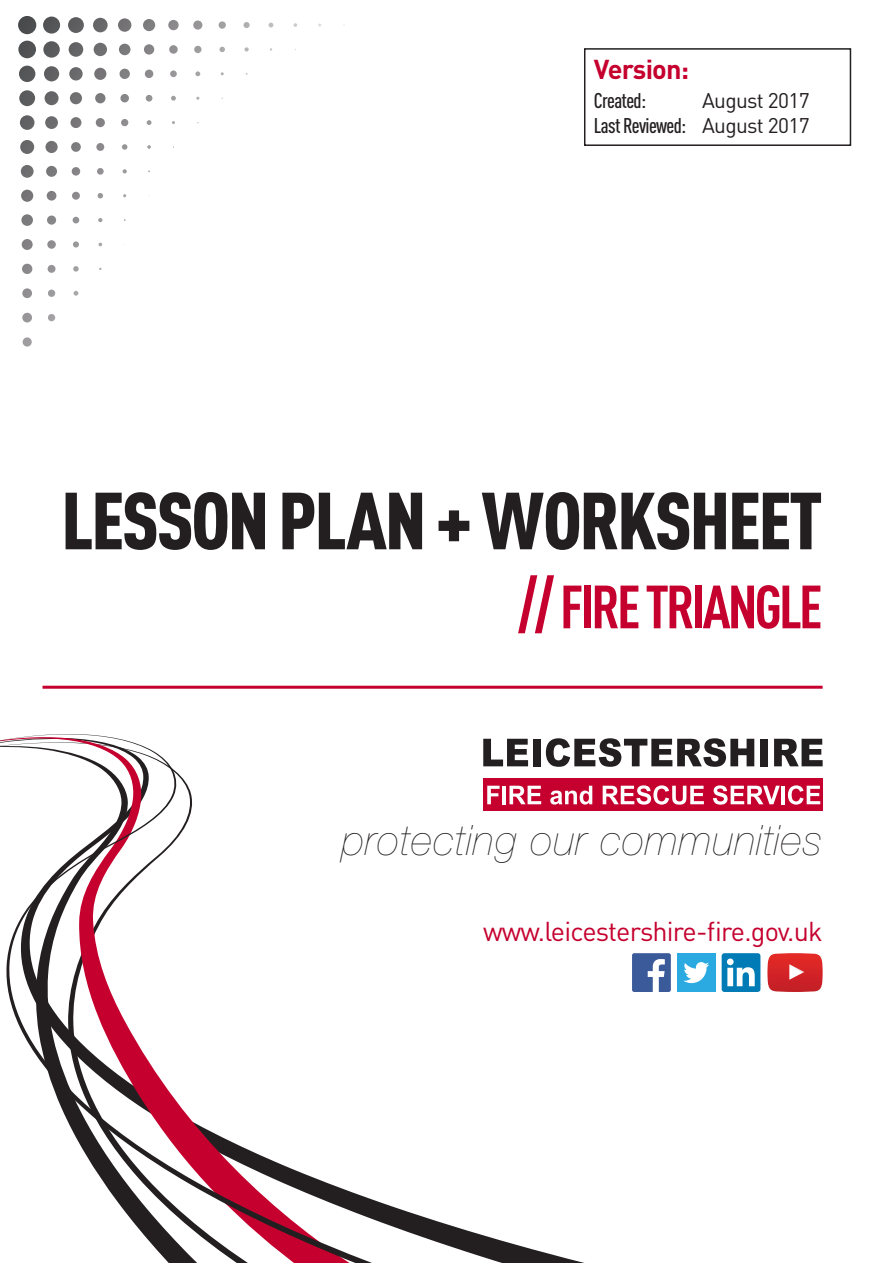
<style>
.page{position:relative;width:893px;height:1263px;background:#fff}
.page>*{position:absolute;margin:0;border:0;box-sizing:border-box;transform-origin:0 0}
.t1{font:900 condensed 79.5px "DIN Pro";letter-spacing:-.03em;color:#231f20}
.t2{font:700 condensed 60px "DIN Pro";letter-spacing:-.05em;color:#c5002e}
.t3{font:italic 200 42px "Helvetica Neue";letter-spacing:.025em;color:#231f20}
.t4{font:27px "DIN Pro";letter-spacing:-.03em;color:#c5002e}
.t5{font:700 27px "DIN Pro";letter-spacing:-.03em;color:#c5002e}
.t6{font:500 condensed 21px "DIN Pro";letter-spacing:-.03em;color:#231f20}
.t7{font:21px "DIN Pro";letter-spacing:-.03em;color:#231f20}
.s1{font-weight:400;font-stretch:normal}
.s2{font-size:67.5px}
</style>
<div class="page">
<hr style="left:43px;top:686px;width:780px;height:3px;background:#c5002e">
<div style="left:722px;top:953px;width:38px;height:39px;background:#007bb6;border-radius:3px"></div>
<svg style="left:727px;top:958px;width:28px;height:28px"></svg>
<svg style="left:767px;top:953px;width:56px;height:39px;background:#d83f41"></svg>
<div style="left:677px;top:953px;width:39px;height:39px;background:#2aaae1"></div>
<svg style="left:683px;top:962px;width:26px;height:21px"></svg>
<div style="left:632px;top:953px;width:39px;height:39px;background:#3b5a9a;border-radius:2px"></div>
<svg style="left:648px;top:959px;width:17px;height:33px"></svg>
<svg style="left:0;top:734px;width:521px;height:529px"></svg>
<svg style="left:23px;top:337px;width:9px;height:10px"></svg>
<svg style="left:48px;top:314px;width:7px;height:7px"></svg>
<svg style="left:22px;top:313px;width:10px;height:9px"></svg>
<svg style="left:74px;top:291px;width:4px;height:5px"></svg>
<svg style="left:48px;top:290px;width:7px;height:7px"></svg>
<svg style="left:22px;top:288px;width:10px;height:10px"></svg>
<svg style="left:73px;top:266px;width:6px;height:6px"></svg>
<svg style="left:48px;top:265px;width:8px;height:8px"></svg>
<svg style="left:22px;top:264px;width:10px;height:10px"></svg>
<svg style="left:73px;top:241px;width:6px;height:7px"></svg>
<svg style="left:47px;top:240px;width:9px;height:9px"></svg>
<svg style="left:22px;top:239px;width:11px;height:11px"></svg>
<svg style="left:98px;top:218px;width:4px;height:4px"></svg>
<svg style="left:73px;top:217px;width:6px;height:6px"></svg>
<svg style="left:47px;top:216px;width:9px;height:9px"></svg>
<svg style="left:21px;top:214px;width:12px;height:12px"></svg>
<svg style="left:98px;top:193px;width:5px;height:5px"></svg>
<svg style="left:72px;top:192px;width:8px;height:8px"></svg>
<svg style="left:47px;top:191px;width:9px;height:10px"></svg>
<svg style="left:21px;top:190px;width:12px;height:12px"></svg>
<svg style="left:123px;top:169px;width:4px;height:4px"></svg>
<svg style="left:97px;top:168px;width:7px;height:7px"></svg>
<svg style="left:72px;top:167px;width:8px;height:9px"></svg>
<svg style="left:46px;top:166px;width:11px;height:11px"></svg>
<svg style="left:21px;top:165px;width:13px;height:13px"></svg>
<svg style="left:147px;top:145px;width:4px;height:4px"></svg>
<svg style="left:122px;top:144px;width:5px;height:6px"></svg>
<svg style="left:96px;top:143px;width:8px;height:8px"></svg>
<svg style="left:71px;top:142px;width:10px;height:10px"></svg>
<svg style="left:45px;top:141px;width:13px;height:12px"></svg>
<div style="left:20px;top:140px;width:14px;height:14px;background:#686869;border-radius:7px"></div>
<svg style="left:147px;top:120px;width:5px;height:5px"></svg>
<svg style="left:121px;top:119px;width:7px;height:7px"></svg>
<svg style="left:96px;top:118px;width:9px;height:9px"></svg>
<svg style="left:70px;top:117px;width:11px;height:11px"></svg>
<svg style="left:45px;top:116px;width:13px;height:13px"></svg>
<div style="left:20px;top:115px;width:14px;height:15px;background:#616163;border-radius:7px"></div>
<svg style="left:171px;top:96px;width:5px;height:5px"></svg>
<svg style="left:146px;top:95px;width:6px;height:7px"></svg>
<svg style="left:120px;top:94px;width:9px;height:8px"></svg>
<svg style="left:95px;top:93px;width:10px;height:10px"></svg>
<svg style="left:70px;top:92px;width:12px;height:12px"></svg>
<div style="left:45px;top:91px;width:14px;height:14px;background:#666668;border-radius:7px"></div>
<svg style="left:19px;top:90px;width:16px;height:16px"></svg>
<svg style="left:195px;top:71px;width:5px;height:5px"></svg>
<svg style="left:170px;top:70px;width:7px;height:7px"></svg>
<svg style="left:145px;top:70px;width:8px;height:8px"></svg>
<svg style="left:120px;top:69px;width:10px;height:10px"></svg>
<svg style="left:94px;top:68px;width:12px;height:12px"></svg>
<svg style="left:69px;top:67px;width:14px;height:14px"></svg>
<div style="left:44px;top:66px;width:15px;height:15px;background:#606062;border-radius:8px"></div>
<div style="left:19px;top:66px;width:16px;height:16px;background:#565759;border-radius:8px"></div>
<svg style="left:244px;top:47px;width:5px;height:5px"></svg>
<svg style="left:219px;top:47px;width:6px;height:5px"></svg>
<svg style="left:194px;top:46px;width:7px;height:7px"></svg>
<svg style="left:169px;top:45px;width:9px;height:9px"></svg>
<svg style="left:144px;top:44px;width:10px;height:11px"></svg>
<svg style="left:119px;top:44px;width:11px;height:11px"></svg>
<svg style="left:94px;top:43px;width:13px;height:13px"></svg>
<div style="left:69px;top:42px;width:14px;height:15px;background:#646566;border-radius:7px"></div>
<svg style="left:43px;top:41px;width:17px;height:17px"></svg>
<div style="left:18px;top:41px;width:18px;height:17px;background:#525254;border-radius:9px"></div>
<svg style="left:294px;top:23px;width:3px;height:4px"></svg>
<svg style="left:269px;top:23px;width:4px;height:5px"></svg>
<svg style="left:244px;top:22px;width:6px;height:6px"></svg>
<svg style="left:219px;top:21px;width:7px;height:8px"></svg>
<svg style="left:193px;top:21px;width:9px;height:9px"></svg>
<svg style="left:168px;top:20px;width:11px;height:10px"></svg>
<svg style="left:143px;top:19px;width:12px;height:12px"></svg>
<svg style="left:118px;top:18px;width:13px;height:14px"></svg>
<div style="left:93px;top:18px;width:15px;height:14px;background:#68686a;border-radius:7px"></div>
<svg style="left:68px;top:17px;width:16px;height:16px"></svg>
<svg style="left:43px;top:17px;width:17px;height:17px"></svg>
<div style="left:18px;top:16px;width:18px;height:18px;background:#4a4c4e;border-radius:9px"></div>
<svg style="left:483px;top:739px;width:45px;height:27px"></svg>
<div style="left:533px;top:739px;width:8px;height:27px;background:#231f20"></div>
<svg style="left:546px;top:738px;width:208px;height:29px"></svg>
<div style="left:760px;top:739px;width:8px;height:27px;background:#231f20"></div>
<svg style="left:774px;top:739px;width:49px;height:27px"></svg>
<div style="left:483px;top:778px;width:340px;height:33px;background:#c5002e"></div>
<svg style="left:487px;top:786px;width:13px;height:18px"></svg>
<hr style="left:502px;top:786px;width:4px;height:18px;background:#fff">
<svg style="left:509px;top:786px;width:32px;height:18px"></svg>
<svg style="left:550px;top:786px;width:42px;height:18px"></svg>
<svg style="left:603px;top:785px;width:101px;height:20px"></svg>
<svg style="left:713px;top:785px;width:67px;height:20px"></svg>
<hr style="left:781px;top:786px;width:4px;height:18px;background:#fff">
<svg style="left:788px;top:785px;width:32px;height:20px"></svg>
<div style="left:584px;top:48px;width:267px;height:98px;border:2px solid #231f20"></div>
<p class="t5" style="left:594px;top:51px;width:97px">Version:</p>
<p class="t6" style="left:594px;top:88px;width:54px">Created:</p>
<p class="t7" style="left:702px;top:86px;width:109px">August 2017</p>
<p class="t6" style="left:594px;top:114px;width:217px">Last Reviewed: <span class="s1">August 2017</span></p>
<p class="t1" style="left:61px;top:471px;width:763px">LESSON PLAN + WORKSHEET</p>
<p class="t2" style="left:518px;top:571px;width:306px"><span class="s2">//</span> FIRE TRIANGLE</p>
<p class="t3" style="left:342px;top:816px;width:482px">protecting our communities</p>
<p class="t4" style="left:483px;top:912px;width:341px">www.leicestershire-fire.gov.uk</p>
</div>
